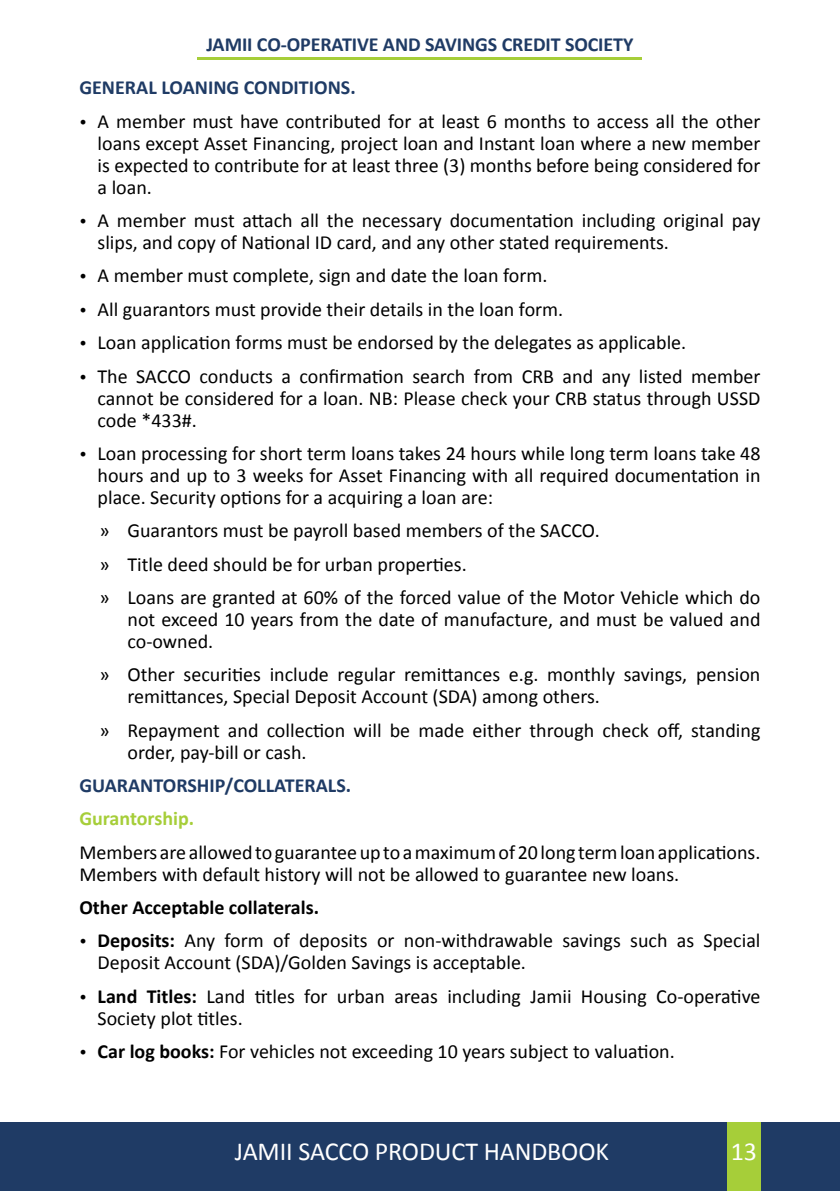
<style>
.page{position:relative;width:840px;height:1191px;background:#fff}
.page>*{position:absolute;margin:0;border:0;box-sizing:border-box;transform-origin:0 0}
.t1{font:26px "Calibri";letter-spacing:-.005em;color:#fff}
.t2{font:20px/22px "Calibri";color:#000}
.t3{font:700 20px/43.6px "Calibri";letter-spacing:-.005em;color:#1f3b65}
.t4{font:700 20px "Calibri";color:#000}
.t5{font:700 20px "Calibri";color:#a6ce39}
.s1{font-weight:700}
</style>
<div class="page">
<div style="left:0;top:1123px;width:839px;height:68px;background:#1f3b65"></div>
<div style="left:726px;top:1123px;width:34px;height:68px;background:#a6ce39"></div>
<hr style="left:198px;top:57px;width:444px;height:2px;background:#a6ce39">
<p class="t3" style="left:79px;top:22px;width:555px;text-indent:127px">JAMII CO-OPERATIVE AND SAVINGS CREDIT SOCIETY<br>GENERAL LOANING CONDITIONS.</p>
<p class="t2" style="left:97px;top:110px;width:664px;text-align:justify;text-indent:-18px">• A member must have contributed for at least 6 months to access all the other loans except Asset Financing, project loan and Instant loan where a new member is expected to contribute for at least three (3) months before being considered for a loan.</p>
<p class="t2" style="left:97px;top:209px;width:664px;text-indent:-18px">• A member must attach all the necessary documentation including original pay slips, and copy of National ID card, and any other stated requirements.</p>
<p class="t2" style="left:79px;top:265px;width:469px">• A member must complete, sign and date the loan form.</p>
<p class="t2" style="left:79px;top:298px;width:485px">• All guarantors must provide their details in the loan form.</p>
<p class="t2" style="left:79px;top:331px;width:608px">• Loan application forms must be endorsed by the delegates as applicable.</p>
<p class="t2" style="left:97px;top:365px;width:664px;text-align:justify;text-indent:-18px">• The SACCO conducts a confirmation search from CRB and any listed member cannot be considered for a loan. NB: Please check your CRB status through USSD code *433#.</p>
<p class="t2" style="left:97px;top:442px;width:664px;text-align:justify;text-indent:-18px">• Loan processing for short term loans takes 24 hours while long term loans take 48 hours and up to 3 weeks for Asset Financing with all required documentation in place. Security options for a acquiring a loan are:</p>
<p class="t2" style="left:99px;top:514px;width:662px;line-height:33.4px">» Guarantors must be payroll based members of the SACCO.<br>» Title deed should be for urban properties.<br>» Loans are granted at 60% of the forced value of the Motor Vehicle which do</p>
<p class="t2" style="left:127px;top:608px;width:634px">not exceed 10 years from the date of manufacture, and must be valued and co-owned.</p>
<p class="t2" style="left:127px;top:664px;width:634px;text-indent:-28px">» Other securities include regular remittances e.g. monthly savings, pension remittances, Special Deposit Account (SDA) among others.</p>
<p class="t2" style="left:127px;top:719px;width:634px;text-indent:-28px">» Repayment and collection will be made either through check off, standing order, pay-bill or cash.</p>
<p class="t3" style="left:79px;top:763px;width:273px">GUARANTORSHIP/COLLATERALS.</p>
<p class="t5" style="left:79px;top:806px;width:116px">Gurantorship.</p>
<p class="t2" style="left:79px;top:841px;width:682px">Members are allowed to guarantee up to a maximum of 20 long term loan applications.<br>Members with default history will not be allowed to guarantee new loans.</p>
<p class="t4" style="left:79px;top:894px;width:241px">Other Acceptable collaterals.</p>
<p class="t2" style="left:97px;top:930px;width:664px;text-indent:-18px">• <span class="s1">Deposits:</span> Any form of deposits or non-withdrawable savings such as Special<br>Deposit Account (SDA)/Golden Savings is acceptable.</p>
<p class="t2" style="left:97px;top:985px;width:664px;text-indent:-18px">• <span class="s1">Land Titles:</span> Land titles for urban areas including Jamii Housing Co-operative<br>Society plot titles.</p>
<p class="t2" style="left:79px;top:1040px;width:596px">• <span class="s1">Car log books:</span> For vehicles not exceeding 10 years subject to valuation.</p>
<h1 class="t1" style="left:235px;top:1134px;width:375px">JAMII SACCO PRODUCT HANDBOOK</h1>
<h1 class="t1" style="left:730px;top:1135px;width:28px">13</h1>
</div>
